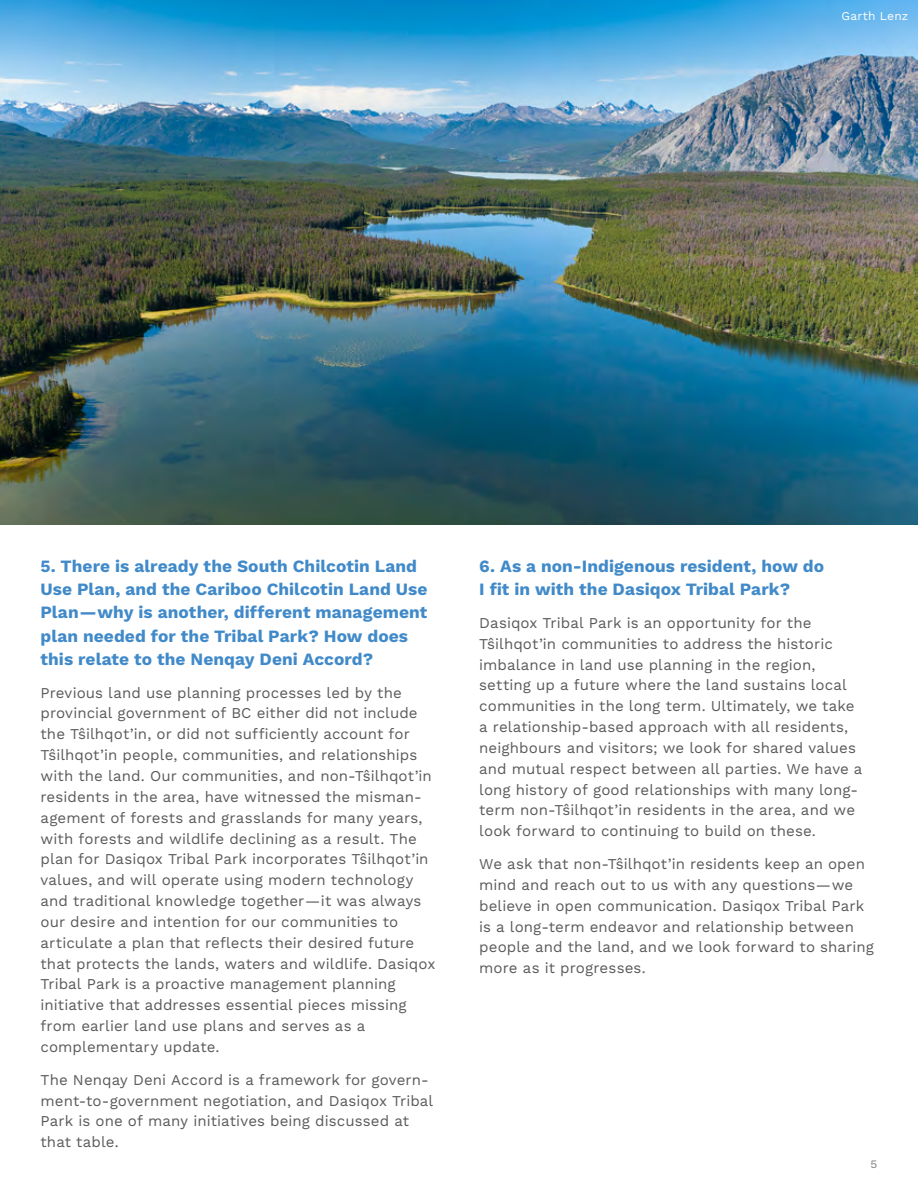
<style>
.page{position:relative;width:918px;height:1188px;background:#fff}
.page>*{position:absolute;margin:0;border:0;box-sizing:border-box;transform-origin:0 0}
.t1{font:700 17.25px/23.2px "Work Sans";letter-spacing:.005em;color:#418ac9}
.main_body{font:15px/20.9px "Work Sans";letter-spacing:.005em;color:#5a5a5a}
.t2{font:13.5px "Work Sans";color:#8e8a8a}
.credit_caption{font:12px "Work Sans";color:#fff}
</style>
<div class="page">
<img style="left:0;top:0;width:918px;height:525px">
<p class="credit_caption" style="left:841px;top:8px;width:68px">Garth Lenz</p>
<p class="t1" style="left:40px;top:555px;width:389px">5. There is already the South Chilcotin Land Use Plan, and the Cariboo Chilcotin Land Use Plan—why is another, different management plan needed for the Tribal Park? How does this relate to the Nenqay Deni Accord?</p>
<p class="main_body" style="left:40px;top:683px;width:396px">Previous land use planning processes led by the provincial government of BC either did not include the Tŝilhqot’in, or did not sufficiently account for Tŝilhqot’in people, communities, and relationships with the land. Our communities, and non-Tŝilhqot’in residents in the area, have witnessed the misman&shy;agement of forests and grasslands for many years, with forests and wildlife declining as a result. The plan for Dasiqox Tribal Park incorporates Tŝilhqot’in values, and will operate using modern technology and traditional knowledge together—it was always our desire and intention for our communities to articulate a plan that reflects their desired future that protects the lands, waters and wildlife. Dasiqox Tribal Park is a proactive management planning initiative that addresses essential pieces missing from earlier land use plans and serves as a complementary update.</p>
<p class="main_body" style="left:40px;top:1070px;width:394px">The Nenqay Deni Accord is a framework for govern&shy;ment-to-government negotiation, and Dasiqox Tribal Park is one of many initiatives being discussed at that table.</p>
<p class="t1" style="left:479px;top:555px;width:346px">6. As a non-Indigenous resident, how do<br>I fit in with the Dasiqox Tribal Park?</p>
<p class="main_body" style="left:479px;top:613px;width:385px">Dasiqox Tribal Park is an opportunity for the Tŝilhqot’in communities to address the historic imbalance in land use planning in the region, setting up a future where the land sustains local communities in the long term. Ultimately, we take a relationship-based approach with all residents, neighbours and visitors; we look for shared values and mutual respect between all parties. We have a long history of good relationships with many long&shy;term non-Tŝilhqot’in residents in the area, and we look forward to continuing to build on these.</p>
<p class="main_body" style="left:479px;top:854px;width:396px">We ask that non-Tŝilhqot’in residents keep an open mind and reach out to us with any questions—we believe in open communication. Dasiqox Tribal Park is a long-term endeavor and relationship between people and the land, and we look forward to sharing more as it progresses.</p>
<p class="t2" style="left:871px;top:1156px;width:8px">5</p>
</div>
